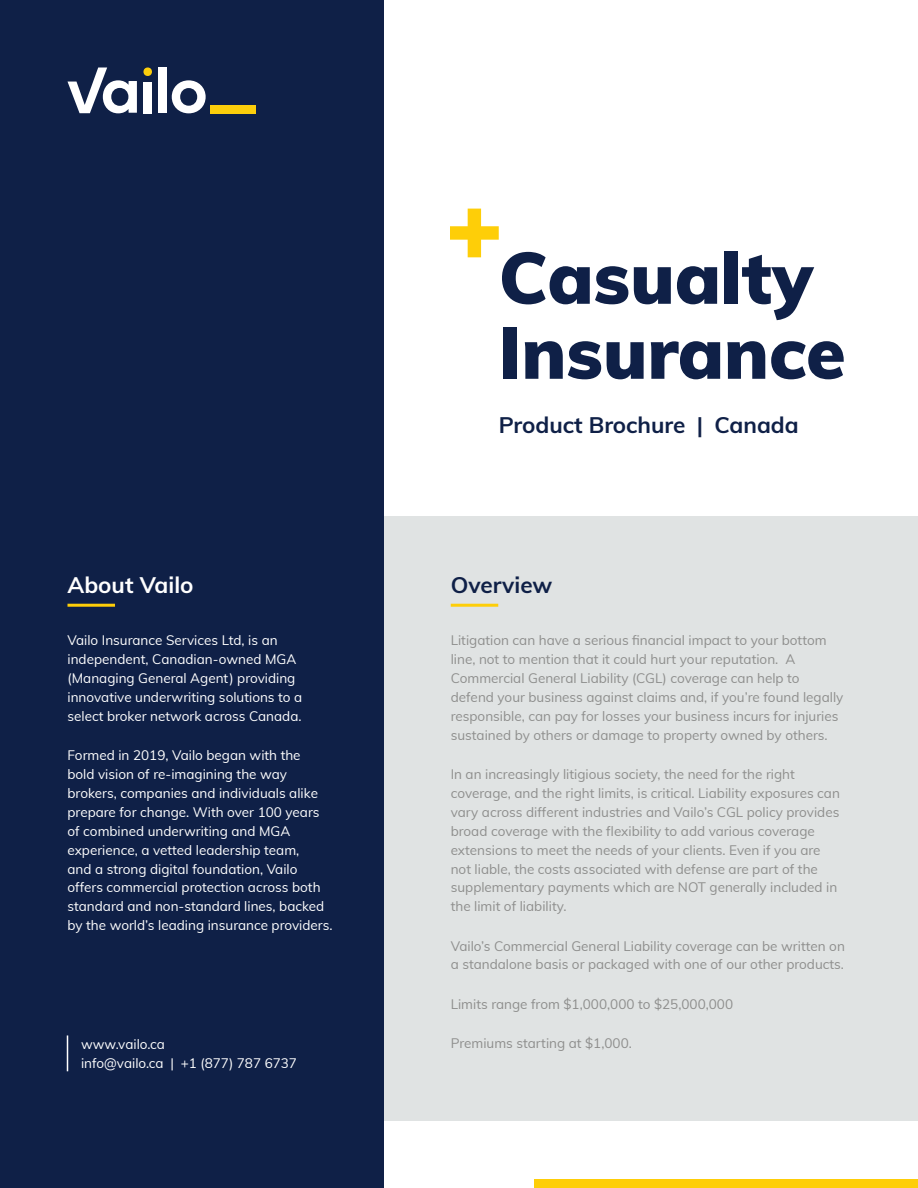
<style>
.page{position:relative;width:918px;height:1188px;background:#fff}
.page>*{position:absolute;margin:0;border:0;box-sizing:border-box;transform-origin:0 0}
.t1{font:900 72px/75px "Muli";color:#0f2047}
.t2{font:700 22.5px "Muli";color:#0f2047}
.t3{font:700 22.5px "Muli";color:#fff}
.Body{font:13.5px/18.9px "Muli";color:#8e8e8d}
.Body-2{font:13.5px/18.9px "Muli";color:#fff}
.Body_Line_Left{font:13.5px/18.9px "Muli";color:#fff}
</style>
<div class="page">
<div style="left:383px;top:516px;width:535px;height:604px;background:#e0e3e3"></div>
<hr style="left:451px;top:604px;width:47px;height:3px;background:#fece08">
<div style="left:0;top:0;width:383px;height:1188px;background:#0f2047"></div>
<hr style="left:67px;top:1035px;width:1px;height:36px;background:#fff">
<hr style="left:68px;top:604px;width:47px;height:3px;background:#fece08">
<svg style="left:67px;top:68px;width:70px;height:45px"></svg>
<div style="left:143px;top:82px;width:9px;height:31px;background:#fff"></div>
<div style="left:159px;top:68px;width:8px;height:45px;background:#fff"></div>
<div style="left:210px;top:105px;width:46px;height:8px;background:#fcce0b"></div>
<svg style="left:172px;top:80px;width:34px;height:33px"></svg>
<div style="left:143px;top:68px;width:9px;height:8px;background:#fcce0b;border-radius:50%"></div>
<div style="left:535px;top:1180px;width:383px;height:8px;background:#fece08"></div>
<svg style="left:450px;top:209px;width:49px;height:48px"></svg>
<h2 class="t3" style="left:68px;top:568px;width:128px">About Vailo</h2>
<p class="Body-2" style="left:68px;top:630px;width:236px">Vailo Insurance Services Ltd, is an independent, Canadian-owned MGA (Managing General Agent) providing innovative underwriting solutions to a select broker network across Canada.</p>
<p class="Body-2" style="left:68px;top:745px;width:267px">Formed in 2019, Vailo began with the<br>bold vision of re-imagining the way brokers, companies and individuals alike prepare for change. With over 100 years of combined underwriting and MGA experience, a vetted leadership team,<br>and a strong digital foundation, Vailo offers commercial protection across both standard and non-standard lines, backed by the world’s leading insurance providers.</p>
<p class="Body_Line_Left" style="left:81px;top:1034px;width:218px">www.vailo.ca<br>info@vailo.ca | +1 (877) 787 6737</p>
<h1 class="t1" style="left:499px;top:237px;width:349px">Casualty<br>Insurance</h1>
<h2 class="t2" style="left:499px;top:408px;width:302px">Product Brochure | Canada</h2>
<h2 class="t2" style="left:451px;top:568px;width:103px">Overview</h2>
<p class="Body" style="left:451px;top:630px;width:394px">Litigation can have a serious financial impact to your bottom line, not to mention that it could hurt your reputation. A Commercial General Liability (CGL) coverage can help to defend your business against claims and, if you’re found legally responsible, can pay for losses your business incurs for injuries sustained by others or damage to property owned by others.</p>
<p class="Body" style="left:451px;top:764px;width:391px">In an increasingly litigious society, the need for the right coverage, and the right limits, is critical. Liability exposures can vary across different industries and Vailo’s CGL policy provides broad coverage with the flexibility to add various coverage extensions to meet the needs of your clients. Even if you are not liable, the costs associated with defense are part of the supplementary payments which are NOT generally included in the limit of liability.</p>
<p class="Body" style="left:451px;top:936px;width:396px">Vailo’s Commercial General Liability coverage can be written on a standalone basis or packaged with one of our other products.</p>
<p class="Body" style="left:451px;top:994px;width:284px">Limits range from $1,000,000 to $25,000,000</p>
<p class="Body" style="left:451px;top:1033px;width:183px">Premiums starting at $1,000.</p>
</div>
